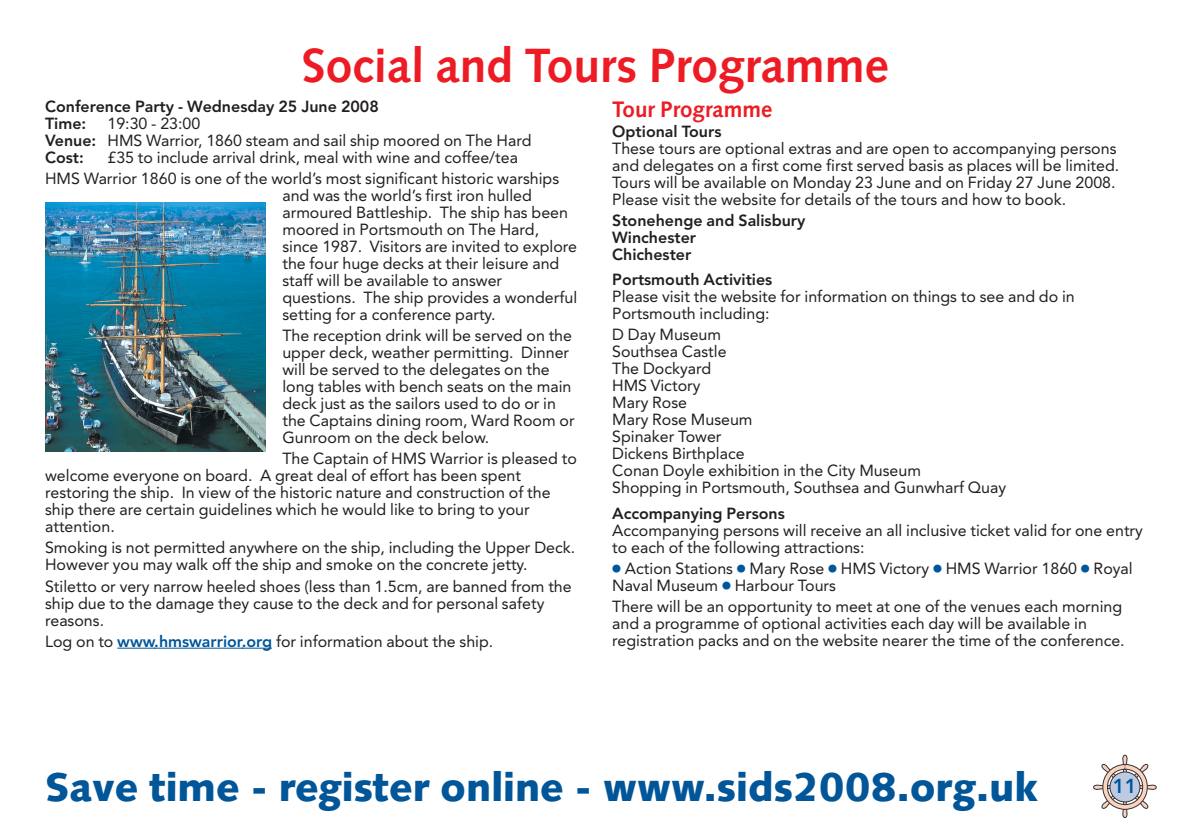
<style>
.page{position:relative;width:1191px;height:840px;background:#fff}
.page>*{position:absolute;margin:0;border:0;box-sizing:border-box;transform-origin:0 0}
.t1{font:700 48px "Syntax";color:#ed1c24}
.t2{font:900 40px "Syntax";color:#005699}
.t3{font:700 22.4px "Syntax";color:#ed1c24}
.t4{font:800 20px "Avenir";color:#005699}
.t5{font:16px/17px "Avenir";color:#231f20}
.t6{font:800 16px/17px "Avenir";color:#231f20}
.s1{font-family:"Universal Newswith Comm Pi";color:#005699}
.s2{font-weight:800}
.s3{font-weight:800;color:#005699}
</style>
<div class="page">
<svg style="left:1093px;top:754px;width:63px;height:63px"></svg>
<hr style="left:117px;top:647px;width:38px;height:1px;background:#005699">
<hr style="left:154px;top:647px;width:63px;height:1px;background:#005699">
<svg style="left:217px;top:647px;width:55px;height:1px"></svg>
<img style="left:45px;top:202px;width:220px;height:249px">
<h1 class="t1" style="left:302px;top:46px;width:588px">Social and Tours Programme</h1>
<p class="t6" style="left:45px;top:99px;width:335px">Conference Party - Wednesday 25 June 2008<br>Time:</p>
<h3 class="t3" style="left:612px;top:100px;width:162px">Tour Programme</h3>
<p class="t6" style="left:612px;top:124px;width:111px">Optional Tours</p>
<p class="t5" style="left:612px;top:141px;width:508px">These tours are optional extras and are open to accompanying persons and delegates on a first come first served basis as places will be limited.<br>Tours will be available on Monday 23 June and on Friday 27 June 2008.<br>Please visit the website for details of the tours and how to book.</p>
<p class="t6" style="left:612px;top:213px;width:195px">Stonehenge and Salisbury<br>Winchester<br>Chichester</p>
<p class="t6" style="left:612px;top:272px;width:162px">Portsmouth Activities</p>
<p class="t5" style="left:612px;top:289px;width:464px">Please visit the website for information on things to see and do in<br>Portsmouth including:</p>
<p class="t5" style="left:612px;top:327px;width:395px">D Day Museum<br>Southsea Castle<br>The Dockyard<br>HMS Victory<br>Mary Rose<br>Mary Rose Museum<br>Spinaker Tower<br>Dickens Birthplace<br>Conan Doyle exhibition in the City Museum<br>Shopping in Portsmouth, Southsea and Gunwharf Quay</p>
<p class="t6" style="left:612px;top:506px;width:174px">Accompanying Persons</p>
<p class="t5" style="left:612px;top:523px;width:532px">Accompanying persons will receive an all inclusive ticket valid for one entry to each of the following attractions:</p>
<p class="t5" style="left:612px;top:561px;width:522px"><span class="s1">●</span> Action Stations <span class="s1">●</span> Mary Rose <span class="s1">●</span> HMS Victory <span class="s1">●</span> HMS Warrior 1860 <span class="s1">●</span> Royal<br>Naval Museum <span class="s1">●</span> Harbour Tours</p>
<p class="t5" style="left:612px;top:599px;width:514px">There will be an opportunity to meet at one of the venues each morning and a programme of optional activities each day will be available in registration packs and on the website nearer the time of the conference.</p>
<p class="t5" style="left:45px;top:116px;width:488px;text-indent:62px">19:30 - 23:00<br><span class="s2">Venue:</span> HMS Warrior, 1860 steam and sail ship moored on The Hard<br><span class="s2">Cost:</span></p>
<p class="t5" style="left:45px;top:148px;width:515px;line-height:21px;text-indent:62px">£35 to include arrival drink, meal with wine and coffee/tea<br>HMS Warrior 1860 is one of the world’s most significant historic warships</p>
<p class="t5" style="left:282px;top:188px;width:296px">and was the world’s first iron hulled armoured Battleship. The ship has been moored in Portsmouth on The Hard, since 1987. Visitors are invited to explore the four huge decks at their leisure and staff will be available to answer questions. The ship provides a wonderful setting for a conference party.</p>
<p class="t5" style="left:282px;top:328px;width:294px">The reception drink will be served on the upper deck, weather permitting. Dinner will be served to the delegates on the long tables with bench seats on the main deck just as the sailors used to do or in the Captains dining room, Ward Room or Gunroom on the deck below.</p>
<p class="t5" style="left:45px;top:451px;width:533px;text-indent:237px">The Captain of HMS Warrior is pleased to welcome everyone on board. A great deal of effort has been spent restoring the ship. In view of the historic nature and construction of the ship there are certain guidelines which he would like to bring to your attention.</p>
<p class="t5" style="left:45px;top:540px;width:531px">Smoking is not permitted anywhere on the ship, including the Upper Deck.<br>However you may walk off the ship and smoke on the concrete jetty.</p>
<p class="t5" style="left:45px;top:578px;width:528px">Stiletto or very narrow heeled shoes (less than 1.5cm, are banned from the ship due to the damage they cause to the deck and for personal safety reasons.</p>
<p class="t5" style="left:45px;top:633px;width:450px">Log on to <span class="s3">www.hmswarrior.org</span> for information about the ship.</p>
<h2 class="t2" style="left:45px;top:770px;width:994px">Save time - register online - www.sids2008.org.uk</h2>
<p class="t4" style="left:1112px;top:777px;width:25px">11</p>
</div>
